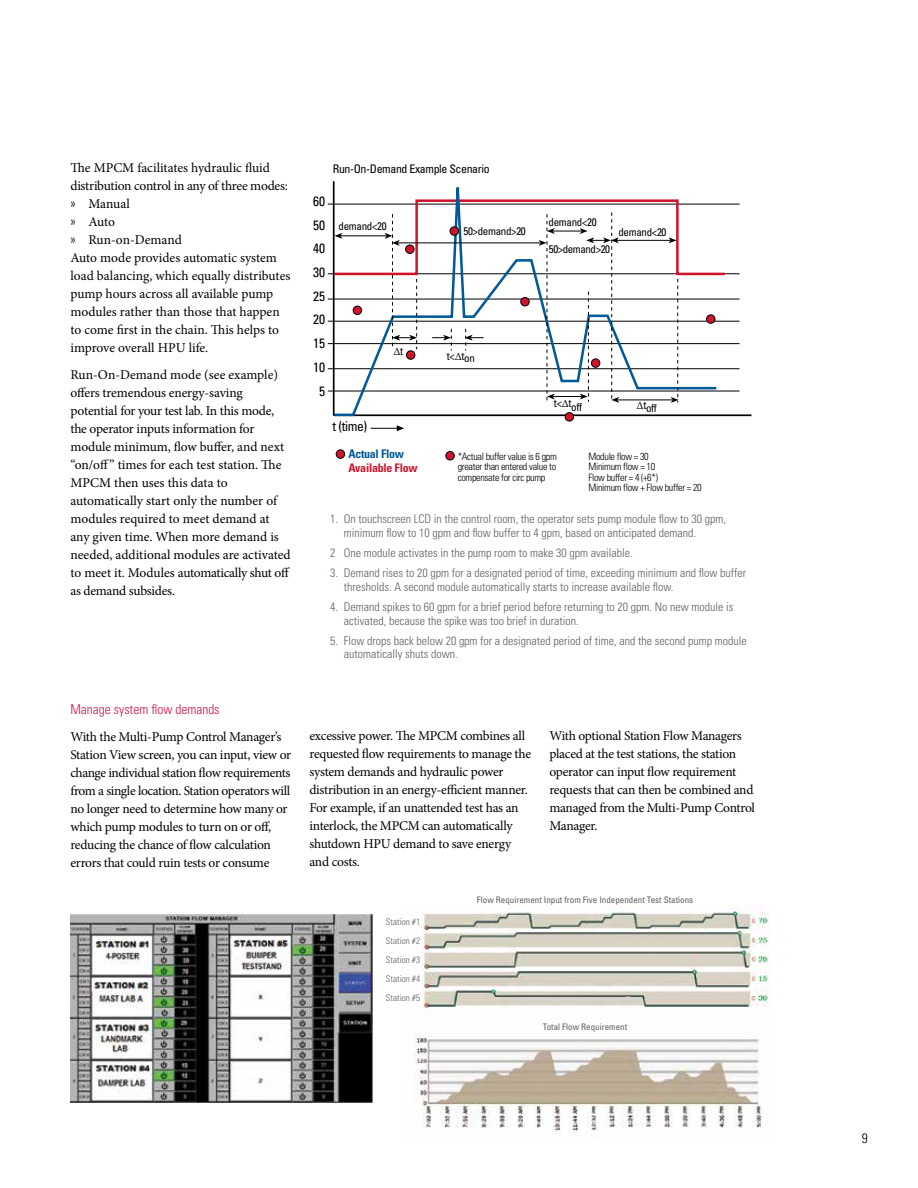
<style>
.page{position:relative;width:918px;height:1188px;background:#fff}
.page>*{position:absolute;margin:0;border:0;box-sizing:border-box;transform-origin:0 0}
.t1{font:13.5px/18px "Minion Pro";letter-spacing:-.02em;color:#000}
.t2{font:condensed 13.5px/23.7px "Univers";color:#000;text-align:center}
.t3{font:300 condensed 13.5px "Univers";color:#d31245}
.t4{font:300 condensed 13.5px "Univers LT Std";color:#000}
.t5{font:300 condensed 12px/13.5px "Univers";color:#5f6062}
.t6{font:condensed 11.85px "Univers";letter-spacing:-.03em;color:#000}
.t7{font:700 condensed 11.85px "Univers";letter-spacing:-.02em;color:#ce152d}
.t8{font:700 condensed 11.85px "Univers";letter-spacing:-.02em;color:#005999}
.t9{font:condensed 10.95px "Univers";letter-spacing:-.03em;color:#000}
.t10{font:10.95px "Minion Pro";color:#000}
.t11{font:300 condensed 10.2px/10.2px "Univers";letter-spacing:-.03em;color:#000}
.t12{font:300 condensed 9.15px/19px "Univers";color:#5f6062;text-align:justify}
.t13{font:condensed 9px "Univers";color:#5f6062}
.s1{font-family:"Univers";font-weight:300;font-stretch:condensed}
.s2{font-family:"Univers";font-stretch:condensed}
.s3{font-family:"Minion Pro";font-stretch:normal}
</style>
<div class="page">
<hr style="left:334px;top:414px;width:417px;height:2px;background:#000">
<hr style="left:328px;top:204px;width:412px;height:1px;background:#000">
<hr style="left:328px;top:273px;width:412px;height:1px;background:#000">
<hr style="left:328px;top:299px;width:412px;height:1px;background:#000">
<hr style="left:328px;top:368px;width:412px;height:1px;background:#000">
<hr style="left:328px;top:321px;width:412px;height:1px;background:#000">
<hr style="left:328px;top:343px;width:412px;height:1px;background:#000">
<hr style="left:328px;top:391px;width:412px;height:1px;background:#000">
<svg style="left:332px;top:181px;width:387px;height:236px"></svg>
<svg style="left:332px;top:198px;width:395px;height:205px"></svg>
<div style="left:353px;top:306px;width:9px;height:9px;background:#ce152d;border-radius:50%"></div>
<div style="left:353px;top:306px;width:9px;height:9px;border:1px solid #000;border-radius:50%"></div>
<div style="left:406px;top:245px;width:8px;height:8px;background:#ce152d;border-radius:50%"></div>
<div style="left:405px;top:245px;width:10px;height:9px;border:1px solid #000;border-radius:50%"></div>
<div style="left:450px;top:227px;width:9px;height:8px;background:#ce152d;border-radius:50%"></div>
<div style="left:450px;top:226px;width:9px;height:10px;border:1px solid #000;border-radius:50%"></div>
<div style="left:521px;top:297px;width:8px;height:9px;background:#ce152d;border-radius:50%"></div>
<div style="left:520px;top:297px;width:10px;height:9px;border:1px solid #000;border-radius:50%"></div>
<div style="left:406px;top:351px;width:9px;height:8px;background:#ce152d;border-radius:50%"></div>
<div style="left:406px;top:350px;width:9px;height:10px;border:1px solid #000;border-radius:50%"></div>
<div style="left:565px;top:413px;width:9px;height:8px;background:#ce152d;border-radius:50%"></div>
<div style="left:565px;top:412px;width:9px;height:9px;border:1px solid #000;border-radius:50%"></div>
<div style="left:591px;top:359px;width:9px;height:8px;background:#ce152d;border-radius:50%"></div>
<div style="left:591px;top:358px;width:9px;height:10px;border:1px solid #000;border-radius:50%"></div>
<div style="left:707px;top:315px;width:8px;height:8px;background:#ce152d;border-radius:50%"></div>
<div style="left:706px;top:314px;width:9px;height:10px;border:1px solid #000;border-radius:50%"></div>
<div style="left:336px;top:450px;width:9px;height:8px;background:#ce152d;border-radius:50%"></div>
<div style="left:336px;top:449px;width:9px;height:10px;border:1px solid #000;border-radius:50%"></div>
<svg style="left:371px;top:425px;width:33px;height:6px"></svg>
<div style="left:446px;top:452px;width:8px;height:8px;background:#ce152d;border-radius:50%"></div>
<div style="left:445px;top:451px;width:10px;height:9px;border:1px solid #000;border-radius:50%"></div>
<img style="left:70px;top:913px;width:302px;height:190px">
<img style="left:415px;top:910px;width:354px;height:225px">
<p class="t1" style="left:70px;top:159px;width:221px">The MPCM facilitates hydraulic fluid distribution control in any of three modes: <span class="s1">»</span> Manual<br><span class="s1">»</span> Auto<br><span class="s1">»</span> Run-on-Demand<br>Auto mode provides automatic system load balancing, which equally distributes pump hours across all available pump modules rather than those that happen to come first in the chain. This helps to improve overall HPU life.</p>
<p class="t1" style="left:70px;top:366px;width:222px">Run-On-Demand mode (see example) offers tremendous energy-saving potential for your test lab. In this mode, the operator inputs information for module minimum, flow buffer, and next “on/off” times for each test station. The MPCM then uses this data to automatically start only the number of modules required to meet demand at any given time. When more demand is needed, additional modules are activated to meet it. Modules automatically shut off as demand subsides.</p>
<p class="t3" style="left:70px;top:701px;width:151px">Manage system flow demands</p>
<p class="t1" style="left:70px;top:727px;width:222px">With the Multi-Pump Control Manager’s Station View screen, you can input, view or change individual station flow requirements from a single location. Station operators will no longer need to determine how many or which pump modules to turn on or off, reducing the chance of flow calculation errors that could ruin tests or consume</p>
<p class="t2" style="left:313px;top:189px;width:14px">60<br>50<br>40<br>30<br>25<br>20<br>15<br>10<br>5</p>
<p class="t6" style="left:333px;top:161px;width:158px">Run-On-Demand Example Scenario</p>
<p class="t9" style="left:339px;top:219px;width:50px">demand&lt;20</p>
<p class="t10" style="left:394px;top:344px;width:11px">∆<span class="s2">t</span></p>
<p class="t9" style="left:549px;top:215px;width:50px">demand&lt;20</p>
<p class="t9" style="left:463px;top:224px;width:64px">50&gt;demand&gt;20</p>
<p class="t9" style="left:618px;top:225px;width:50px">demand&lt;20</p>
<p class="t9" style="left:549px;top:242px;width:63px">50&gt;demand&gt;20</p>
<p class="t9" style="left:447px;top:349px;width:30px">t&lt;<span class="s3">∆</span>ton</p>
<p class="t9" style="left:554px;top:398px;width:30px">t&lt;<sup>∆</sup>toff</p>
<p class="t9" style="left:637px;top:401px;width:22px"><sup>∆</sup>toff</p>
<p class="t2" style="left:333px;top:415px;width:36px">t (time)</p>
<p class="t8" style="left:349px;top:447px;width:57px">Actual Flow</p>
<p class="t7" style="left:349px;top:461px;width:71px">Available Flow</p>
<p class="t11" style="left:458px;top:452px;width:101px;text-align:justify">*Actual buffer value is 6 gpm greater than entered value to compensate for circ pump</p>
<p class="t11" style="left:589px;top:452px;width:115px">Module flow = 30<br>Minimum flow = 10<br>Flow buffer = 4 (+6*)<br>Minimum flow + Flow buffer = 20</p>
<p class="t5" style="left:344px;top:512px;width:384px;text-indent:-14px">1. On touchscreen LCD in the control room, the operator sets pump module flow to 30 gpm, minimum flow to 10 gpm and flow buffer to 4 gpm, based on anticipated demand.</p>
<p class="t5" style="left:330px;top:546px;width:304px">2 One module activates in the pump room to make 30 gpm available.</p>
<p class="t5" style="left:344px;top:566px;width:404px;text-indent:-14px">3. Demand rises to 20 gpm for a designated period of time, exceeding minimum and flow buffer thresholds. A second module automatically starts to increase available flow.</p>
<p class="t5" style="left:344px;top:600px;width:391px;text-indent:-14px">4. Demand spikes to 60 gpm for a brief period before returning to 20 gpm. No new module is activated, because the spike was too brief in duration.</p>
<p class="t5" style="left:344px;top:634px;width:405px;text-indent:-14px">5. Flow drops back below 20 gpm for a designated period of time, and the second pump module automatically shuts down.</p>
<p class="t1" style="left:309px;top:727px;width:223px">excessive power. The MPCM combines all requested flow requirements to manage the system demands and hydraulic power distribution in an energy-efficient manner.<br>For example, if an unattended test has an interlock, the MPCM can automatically shutdown HPU demand to save energy and costs.</p>
<p class="t1" style="left:549px;top:727px;width:207px">With optional Station Flow Managers placed at the test stations, the station operator can input flow requirement requests that can then be combined and managed from the Multi-Pump Control<br>Manager.</p>
<p class="t12" style="left:386px;top:912px;width:36px">Station #1<br>Station #2<br>Station #3<br>Station #4<br>Station #5</p>
<p class="t13" style="left:477px;top:894px;width:218px">Flow Requirement Input from Five Independent Test Stations</p>
<p class="t13" style="left:543px;top:1021px;width:86px">Total Flow Requirement</p>
<p class="t4" style="left:862px;top:1130px;width:7px">9</p>
</div>
